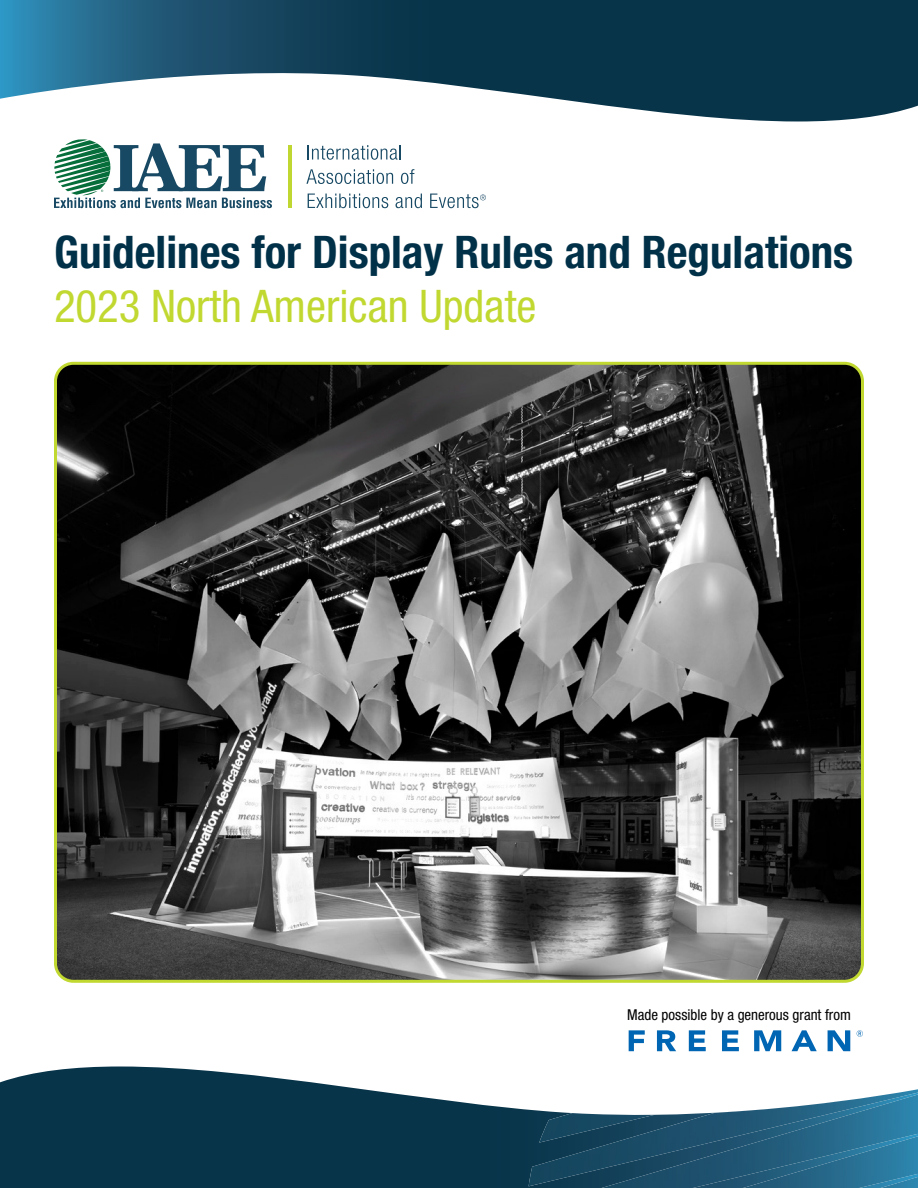
<style>
.page{position:relative;width:918px;height:1188px;background:#fff}
.page>*{position:absolute;margin:0;border:0;box-sizing:border-box;transform-origin:0 0}
.t1{font:700 condensed 45px "Helvetica Neue LT Std";color:#013148}
.t2{font:condensed 45px "Helvetica Neue LT Std";color:#c1d831}
.t3{font:condensed 15px "Helvetica Neue LT Std";color:#000}
</style>
<div class="page">
<svg style="left:0;top:0;width:918px;height:122px"></svg>
<svg style="left:0;top:1066px;width:602px;height:122px"></svg>
<img style="left:529px;top:1089px;width:389px;height:97px">
<img style="left:539px;top:1113px;width:63px;height:30px">
<img style="left:602px;top:1095px;width:316px;height:93px">
<svg style="left:308px;top:145px;width:93px;height:15px"></svg>
<svg style="left:306px;top:169px;width:87px;height:15px"></svg>
<svg style="left:401px;top:169px;width:13px;height:15px"></svg>
<svg style="left:308px;top:194px;width:80px;height:14px"></svg>
<svg style="left:396px;top:194px;width:26px;height:14px"></svg>
<svg style="left:430px;top:194px;width:56px;height:14px"></svg>
<svg style="left:54px;top:139px;width:218px;height:69px"></svg>
<hr style="left:288px;top:145px;width:3px;height:63px;background:#c0d732">
<img style="left:58px;top:363px;width:802px;height:616px">
<div style="left:54px;top:362px;width:810px;height:621px;border:3px solid #c1d831;border-radius:18px"></div>
<svg style="left:828px;top:1030px;width:22px;height:21px"></svg>
<svg style="left:629px;top:1030px;width:16px;height:21px"></svg>
<svg style="left:657px;top:1030px;width:19px;height:21px"></svg>
<svg style="left:689px;top:1030px;width:17px;height:21px"></svg>
<svg style="left:722px;top:1030px;width:17px;height:21px"></svg>
<svg style="left:754px;top:1030px;width:27px;height:21px"></svg>
<svg style="left:792px;top:1030px;width:25px;height:21px"></svg>
<svg style="left:857px;top:1030px;width:6px;height:7px"></svg>
<p class="t1" style="left:54px;top:225px;width:801px">Guidelines for Display Rules and Regulations</p>
<p class="t2" style="left:54px;top:280px;width:484px">2023 North American Update</p>
<p class="t3" style="left:627px;top:1006px;width:225px">Made possible by a generous grant from</p>
</div>
